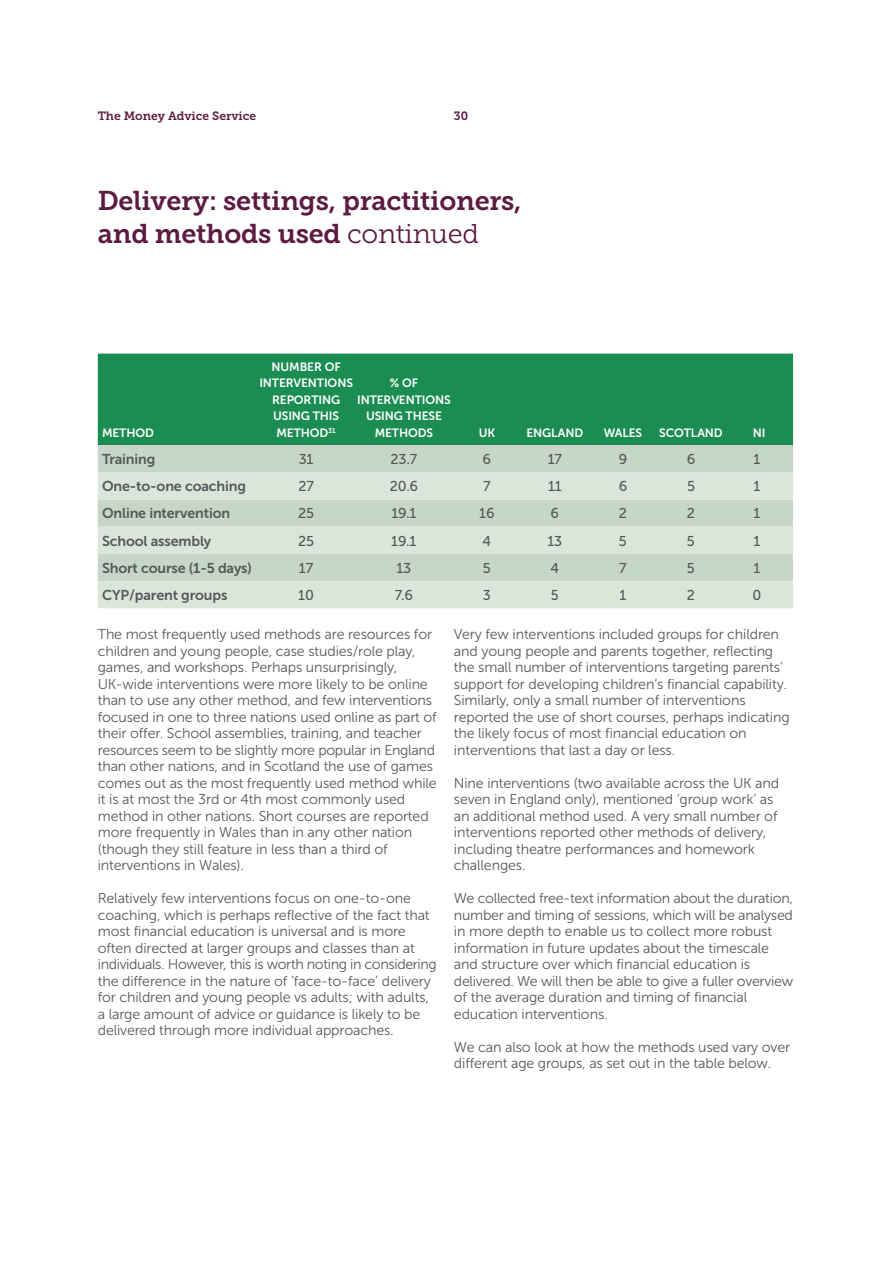
<style>
.page{position:relative;width:893px;height:1263px;background:#fff}
.page>*{position:absolute;margin:0;border:0;box-sizing:border-box;transform-origin:0 0}
._01_Page_Title_Conti{font:27px/33px "Museo Slab 700";letter-spacing:-.01em;color:#5c1b41}
._02_Body_Copy_9_5_11{font:14.25px/16.5px "Museo Sans 300";letter-spacing:-.01em;color:#57585a}
._04_Table_Col_1{font:14.25px "Museo Sans 700";letter-spacing:-.01em;color:#57585a}
._04_Table_Col_2{font:14.25px "Museo Sans 500";letter-spacing:-.01em;color:#57585a}
._04_Table_Header_Cen{font:12px/16.5px "Museo Sans 700";letter-spacing:-.01em;color:#fff;text-align:center}
.t1{font:12px "Museo Slab 700";color:#5c1b41}
._04_Table_Header_Lef{font:12px "Museo Sans 700";letter-spacing:-.01em;color:#fff}
.s1{font-family:"Museo Slab 300"}
</style>
<div class="page">
<div style="left:98px;top:354px;width:695px;height:91px;background:#1b8c52"></div>
<div style="left:98px;top:445px;width:695px;height:27px;background:#c6d7c8"></div>
<svg style="left:98px;top:472px;width:695px;height:136px;background:#d2e0d3"></svg>
<p class="t1" style="left:98px;top:109px;width:160px">The Money Advice Service</p>
<p class="t1" style="left:454px;top:109px;width:16px">30</p>
<p class="_01_Page_Title_Conti" style="left:98px;top:184px;width:425px">Delivery: settings, practitioners, and methods used <span class="s1">continued</span></p>
<p class="_04_Table_Header_Lef" style="left:102px;top:426px;width:53px">METHOD</p>
<p class="_04_Table_Header_Cen" style="left:259px;top:358px;width:95px">NUMBER OF<br>INTERVENTIONS<br>REPORTING<br>USING THIS<br>METHOD<sup>31</sup></p>
<p class="_04_Table_Header_Cen" style="left:357px;top:375px;width:95px">% OF<br>INTERVENTIONS<br>USING THESE<br>METHODS</p>
<p class="_04_Table_Header_Cen" style="left:479px;top:424px;width:18px">UK</p>
<p class="_04_Table_Header_Cen" style="left:526px;top:424px;width:58px">ENGLAND</p>
<p class="_04_Table_Header_Cen" style="left:604px;top:424px;width:40px">WALES</p>
<p class="_04_Table_Header_Cen" style="left:659px;top:424px;width:65px">SCOTLAND</p>
<p class="_04_Table_Header_Cen" style="left:753px;top:424px;width:14px">NI</p>
<p class="_04_Table_Col_1" style="left:102px;top:451px;width:55px">Training</p>
<p class="_04_Table_Col_2" style="left:299px;top:451px;width:16px">31</p>
<p class="_04_Table_Col_2" style="left:391px;top:451px;width:28px">23.7</p>
<p class="_04_Table_Col_2" style="left:483px;top:451px;width:10px">6</p>
<p class="_04_Table_Col_2" style="left:548px;top:451px;width:16px">17</p>
<p class="_04_Table_Col_2" style="left:619px;top:451px;width:10px">9</p>
<p class="_04_Table_Col_2" style="left:687px;top:451px;width:10px">6</p>
<p class="_04_Table_Col_2" style="left:753px;top:451px;width:8px">1</p>
<p class="_04_Table_Col_1" style="left:102px;top:478px;width:145px">One-to-one coaching</p>
<p class="_04_Table_Col_2" style="left:298px;top:478px;width:17px">27</p>
<p class="_04_Table_Col_2" style="left:390px;top:478px;width:30px">20.6</p>
<p class="_04_Table_Col_2" style="left:483px;top:478px;width:9px">7</p>
<p class="_04_Table_Col_2" style="left:548px;top:478px;width:15px">11</p>
<p class="_04_Table_Col_2" style="left:619px;top:478px;width:10px">6</p>
<p class="_04_Table_Col_2" style="left:687px;top:478px;width:10px">5</p>
<p class="_04_Table_Col_2" style="left:753px;top:478px;width:8px">1</p>
<p class="_04_Table_Col_1" style="left:102px;top:506px;width:130px">Online intervention</p>
<p class="_04_Table_Col_2" style="left:298px;top:506px;width:18px">25</p>
<p class="_04_Table_Col_2" style="left:391px;top:506px;width:27px">19.1</p>
<p class="_04_Table_Col_2" style="left:479px;top:506px;width:17px">16</p>
<p class="_04_Table_Col_2" style="left:551px;top:506px;width:10px">6</p>
<p class="_04_Table_Col_2" style="left:619px;top:506px;width:10px">2</p>
<p class="_04_Table_Col_2" style="left:687px;top:506px;width:10px">2</p>
<p class="_04_Table_Col_2" style="left:753px;top:506px;width:8px">1</p>
<p class="_04_Table_Col_1" style="left:102px;top:533px;width:111px">School assembly</p>
<p class="_04_Table_Col_2" style="left:298px;top:533px;width:18px">25</p>
<p class="_04_Table_Col_2" style="left:391px;top:533px;width:27px">19.1</p>
<p class="_04_Table_Col_2" style="left:483px;top:533px;width:10px">4</p>
<p class="_04_Table_Col_2" style="left:547px;top:533px;width:16px">13</p>
<p class="_04_Table_Col_2" style="left:619px;top:533px;width:10px">5</p>
<p class="_04_Table_Col_2" style="left:687px;top:533px;width:10px">5</p>
<p class="_04_Table_Col_2" style="left:753px;top:533px;width:8px">1</p>
<p class="_04_Table_Col_1" style="left:102px;top:560px;width:151px">Short course (1-5 days)</p>
<p class="_04_Table_Col_2" style="left:299px;top:560px;width:16px">17</p>
<p class="_04_Table_Col_2" style="left:396px;top:560px;width:16px">13</p>
<p class="_04_Table_Col_2" style="left:483px;top:560px;width:10px">5</p>
<p class="_04_Table_Col_2" style="left:551px;top:560px;width:10px">4</p>
<p class="_04_Table_Col_2" style="left:619px;top:560px;width:9px">7</p>
<p class="_04_Table_Col_2" style="left:687px;top:560px;width:10px">5</p>
<p class="_04_Table_Col_2" style="left:753px;top:560px;width:8px">1</p>
<p class="_04_Table_Col_1" style="left:102px;top:587px;width:127px">CYP/parent groups</p>
<p class="_04_Table_Col_2" style="left:298px;top:587px;width:17px">10</p>
<p class="_04_Table_Col_2" style="left:395px;top:587px;width:20px">7.6</p>
<p class="_04_Table_Col_2" style="left:483px;top:587px;width:10px">3</p>
<p class="_04_Table_Col_2" style="left:551px;top:587px;width:10px">5</p>
<p class="_04_Table_Col_2" style="left:619px;top:587px;width:8px">1</p>
<p class="_04_Table_Col_2" style="left:687px;top:587px;width:10px">2</p>
<p class="_04_Table_Col_2" style="left:752px;top:587px;width:10px">0</p>
<p class="_02_Body_Copy_9_5_11" style="left:98px;top:626px;width:341px">The most frequently used methods are resources for children and young people, case studies/role play, games, and workshops. Perhaps unsurprisingly, UK-wide interventions were more likely to be online than to use any other method, and few interventions focused in one to three nations used online as part of their offer. School assemblies, training, and teacher resources seem to be slightly more popular in England than other nations, and in Scotland the use of games comes out as the most frequently used method while it is at most the 3rd or 4th most commonly used method in other nations. Short courses are reported more frequently in Wales than in any other nation (though they still feature in less than a third of interventions in Wales).</p>
<p class="_02_Body_Copy_9_5_11" style="left:98px;top:890px;width:341px">Relatively few interventions focus on one-to-one coaching, which is perhaps reflective of the fact that most financial education is universal and is more often directed at larger groups and classes than at individuals. However, this is worth noting in considering the difference in the nature of ‘face-to-face’ delivery for children and young people vs adults; with adults, a large amount of advice or guidance is likely to be delivered through more individual approaches.</p>
<p class="_02_Body_Copy_9_5_11" style="left:454px;top:626px;width:337px">Very few interventions included groups for children and young people and parents together, reflecting the small number of interventions targeting parents’ support for developing children’s financial capability.<br>Similarly, only a small number of interventions reported the use of short courses, perhaps indicating the likely focus of most financial education on interventions that last a day or less.</p>
<p class="_02_Body_Copy_9_5_11" style="left:454px;top:774px;width:327px">Nine interventions (two available across the UK and seven in England only), mentioned ‘group work’ as an additional method used. A very small number of interventions reported other methods of delivery, including theatre performances and homework challenges.</p>
<p class="_02_Body_Copy_9_5_11" style="left:454px;top:890px;width:341px">We collected free-text information about the duration, number and timing of sessions, which will be analysed in more depth to enable us to collect more robust information in future updates about the timescale and structure over which financial education is delivered. We will then be able to give a fuller overview of the average duration and timing of financial education interventions.</p>
<p class="_02_Body_Copy_9_5_11" style="left:454px;top:1038px;width:338px">We can also look at how the methods used vary over different age groups, as set out in the table below.</p>
</div>
